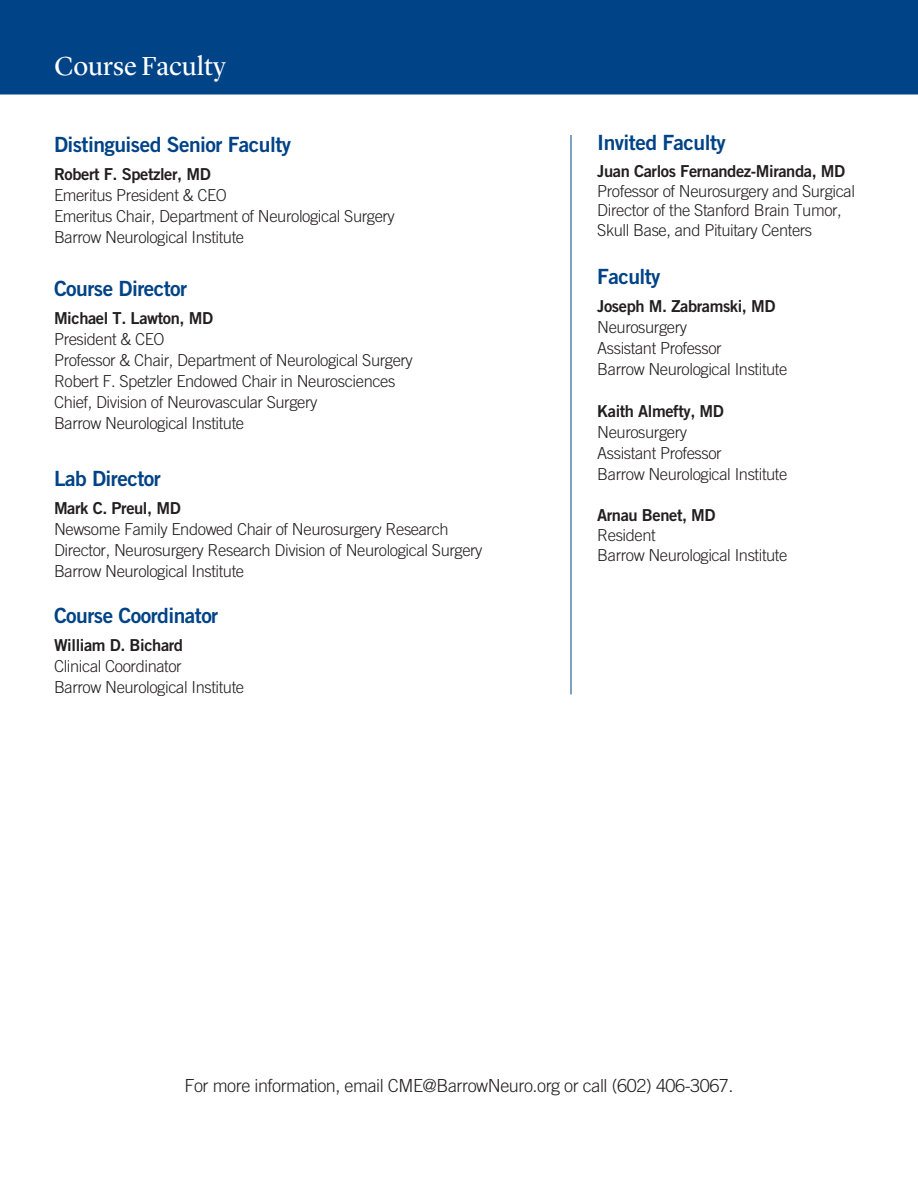
<style>
.page{position:relative;width:918px;height:1188px;background:#fff}
.page>*{position:absolute;margin:0;border:0;box-sizing:border-box;transform-origin:0 0}
.t1{font:27px "Lyon Display";color:#fff}
.t2{font:300 27px "Trade Gothic LT Pro";color:#fff}
.t3{font:21px "Trade Gothic LT Pro Bd 2";letter-spacing:-.025em;color:#004386}
.t4{font:300 18px "Trade Gothic LT Pro";letter-spacing:-.025em;color:#231f20}
.t5{font:300 16.5px/21px "Trade Gothic LT Pro";letter-spacing:-.025em;color:#231f20}
.t6{font:16.5px "Trade Gothic LT Pro Bd 2";letter-spacing:-.025em;color:#231f20}
</style>
<div class="page">
<hr style="left:571px;top:135px;width:1px;height:559px;background:#004386">
<div style="left:0;top:0;width:918px;height:96px;background:#004386"></div>
<div style="left:0;top:94px;width:918px;height:6px;background:#fff"></div>
<h1 class="t1" style="left:54px;top:45px;width:173px">Course Faculty</h1>
<h1 class="t2" style="left:84px;top:48px;width:51px">urse</h1>
<p class="t3" style="left:54px;top:132px;width:239px">Distinguised Senior Faculty</p>
<p class="t6" style="left:54px;top:164px;width:158px">Robert F. Spetzler, MD</p>
<p class="t5" style="left:54px;top:184px;width:342px">Emeritus President &amp; CEO<br>Emeritus Chair, Department of Neurological Surgery<br>Barrow Neurological Institute</p>
<p class="t3" style="left:54px;top:276px;width:135px">Course Director</p>
<p class="t6" style="left:54px;top:308px;width:161px">Michael T. Lawton, MD</p>
<p class="t5" style="left:54px;top:329px;width:360px">President &amp; CEO<br>Professor &amp; Chair, Department of Neurological Surgery Robert F. Spetzler Endowed Chair in Neurosciences Chief, Division of Neurovascular Surgery<br>Barrow Neurological Institute</p>
<p class="t3" style="left:54px;top:466px;width:108px">Lab Director</p>
<p class="t6" style="left:54px;top:498px;width:128px">Mark C. Preul, MD</p>
<p class="t5" style="left:54px;top:519px;width:430px">Newsome Family Endowed Chair of Neurosurgery Research<br>Director, Neurosurgery Research Division of Neurological Surgery<br>Barrow Neurological Institute</p>
<p class="t3" style="left:54px;top:603px;width:166px">Course Coordinator</p>
<p class="t6" style="left:54px;top:635px;width:131px">William D. Bichard</p>
<p class="t5" style="left:54px;top:656px;width:192px">Clinical Coordinator<br>Barrow Neurological Institute</p>
<p class="t3" style="left:597px;top:130px;width:130px">Invited Faculty</p>
<p class="t6" style="left:597px;top:161px;width:250px">Juan Carlos Fernandez-Miranda, MD</p>
<p class="t5" style="left:597px;top:181px;width:259px;line-height:19.8px">Professor of Neurosurgery and Surgical<br>Director of the Stanford Brain Tumor,<br>Skull Base, and Pituitary Centers</p>
<p class="t3" style="left:597px;top:264px;width:65px">Faculty</p>
<p class="t6" style="left:597px;top:296px;width:180px">Joseph M. Zabramski, MD</p>
<p class="t5" style="left:597px;top:317px;width:192px">Neurosurgery<br>Assistant Professor<br>Barrow Neurological Institute</p>
<p class="t6" style="left:597px;top:401px;width:128px">Kaith Almefty, MD</p>
<p class="t5" style="left:597px;top:422px;width:192px">Neurosurgery<br>Assistant Professor<br>Barrow Neurological Institute</p>
<p class="t6" style="left:597px;top:505px;width:120px">Arnau Benet, MD</p>
<p class="t5" style="left:597px;top:525px;width:192px;line-height:19.8px">Resident<br>Barrow Neurological Institute</p>
<p class="t4" style="left:185px;top:1075px;width:550px">For more information, email CME@BarrowNeuro.org or call (602) 406-3067.</p>
</div>
